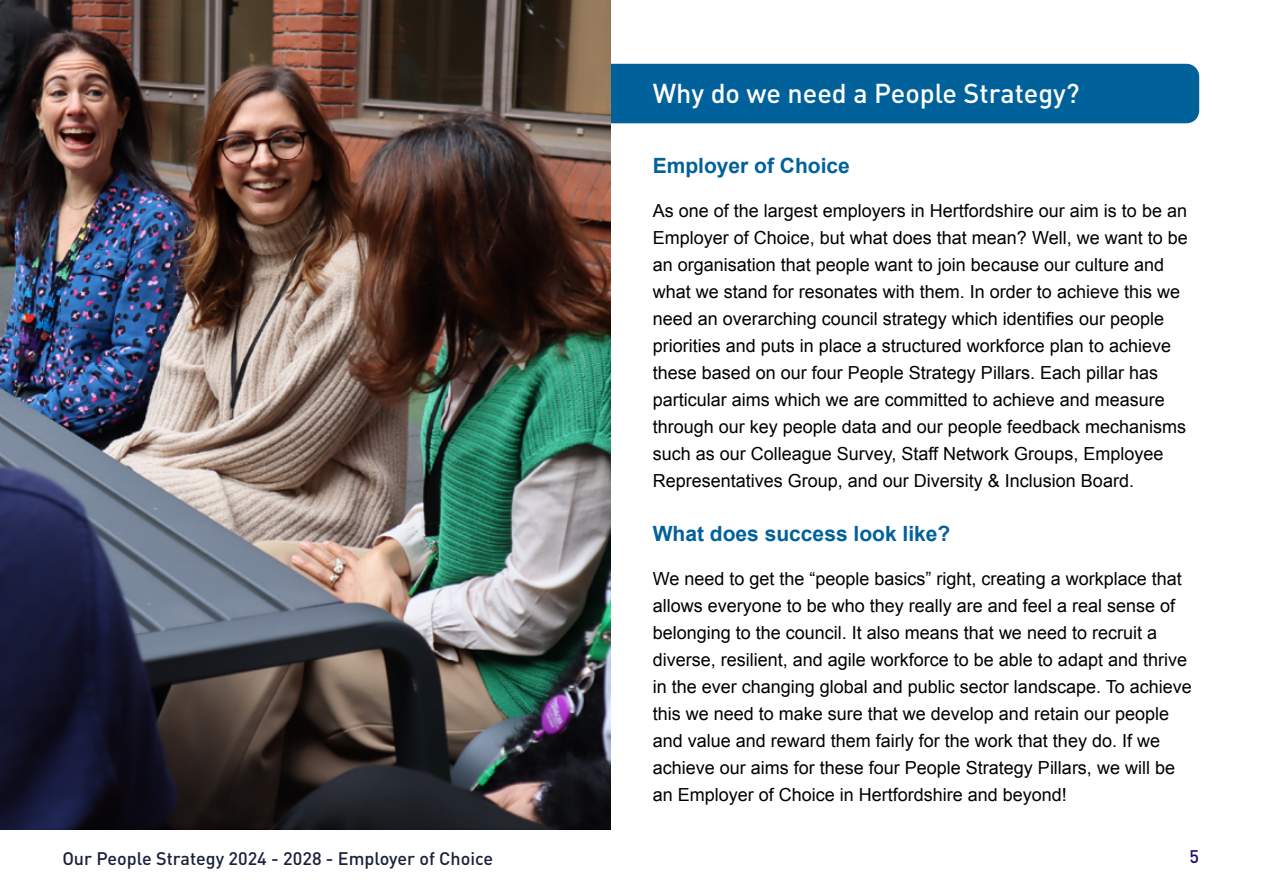
<style>
.page{position:relative;width:1263px;height:893px;background:#fff}
.page>*{position:absolute;margin:0;border:0;box-sizing:border-box;transform-origin:0 0}
.Stand_first{font:500 27px "DIN";color:#fff}
.body_bold{font:700 21px "Arial";color:#01619b}
.Stand_first-2{font:18px/27px "Arial";color:#000}
.t1{font:500 18px "DIN";color:#1b203c}
.t2{font:500 18px "DIN";color:#210971}
</style>
<div class="page">
<div style="left:610px;top:64px;width:589px;height:59px;background:#01619b"></div>
<img style="left:0;top:0;width:610px;height:829px">
<p class="Stand_first" style="left:653px;top:76px;width:428px">Why do we need a People Strategy?</p>
<p class="body_bold" style="left:653px;top:151px;width:199px">Employer of Choice</p>
<p class="Stand_first-2" style="left:653px;top:197px;width:536px">As one of the largest employers in Hertfordshire our aim is to be an Employer of Choice, but what does that mean? Well, we want to be an organisation that people want to join because our culture and what we stand for resonates with them. In order to achieve this we need an overarching council strategy which identifies our people priorities and puts in place a structured workforce plan to achieve these based on our four People Strategy Pillars. Each pillar has particular aims which we are committed to achieve and measure through our key people data and our people feedback mechanisms such as our Colleague Survey, Staff Network Groups, Employee Representatives Group, and our Diversity &amp; Inclusion Board.</p>
<p class="body_bold" style="left:653px;top:519px;width:299px">What does success look like?</p>
<p class="Stand_first-2" style="left:653px;top:565px;width:541px">We need to get the “people basics” right, creating a workplace that allows everyone to be who they really are and feel a real sense of belonging to the council. It also means that we need to recruit a diverse, resilient, and agile workforce to be able to adapt and thrive in the ever changing global and public sector landscape. To achieve this we need to make sure that we develop and retain our people and value and reward them fairly for the work that they do. If we achieve our aims for these four People Strategy Pillars, we will be an Employer of Choice in Hertfordshire and beyond!</p>
<p class="t1" style="left:62px;top:847px;width:432px">Our People Strategy 2024 - 2028 - Employer of Choice</p>
<p class="t2" style="left:1189px;top:845px;width:11px">5</p>
</div>
